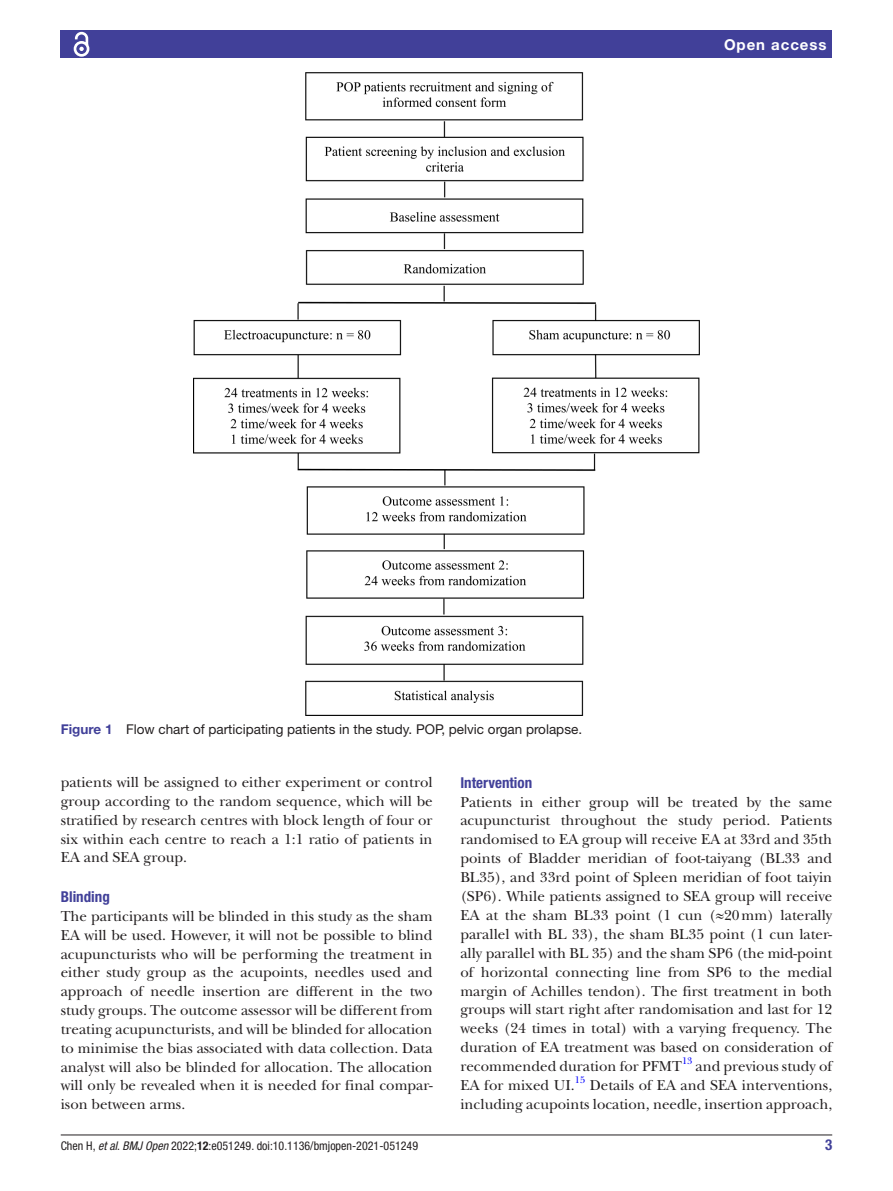
<style>
.page{position:relative;width:893px;height:1191px;background:#fff}
.page>*{position:absolute;margin:0;border:0;box-sizing:border-box;transform-origin:0 0}
.t1{font:15px/18.9px "New Baskerville";color:#231f20;text-align:justify}
.t2{font:700 condensed 15px "Helvetica Neue LT Std";color:#414099}
.t3{font:700 15px "Helvetica Neue LT Std";letter-spacing:.065em;color:#fff}
.t4{font:13.5px "Helvetica Neue LT Std";color:#231f20}
.t5{font:condensed 12px "Helvetica Neue LT Std";color:#231f20}
.t6{font:9.9px "New Baskerville";color:#00f}
.s1{font-weight:700;color:#414099}
.s2{font-style:italic}
.s3{font-weight:700}
</style>
<div class="page">
<hr style="left:61px;top:1134px;width:771px;height:1px;background:#231f20">
<div style="left:61px;top:31px;width:771px;height:27px;background:#414099"></div>
<svg style="left:73px;top:31px;width:17px;height:26px"></svg>
<img style="left:193px;top:73px;width:507px;height:643px">
<p class="t3" style="left:724px;top:35px;width:104px">Open access</p>
<p class="t4" style="left:61px;top:721px;width:523px"><span class="s1">Figure 1</span> Flow chart of participating patients in the study. POP, pelvic organ prolapse.</p>
<p class="t1" style="left:61px;top:773px;width:373px">patients will be assigned to either experiment or control group according to the random sequence, which will be stratified by research centres with block length of four or six within each centre to reach a 1:1 ratio of patients in EA and SEA group.</p>
<p class="t2" style="left:61px;top:887px;width:51px">Blinding</p>
<p class="t1" style="left:61px;top:906px;width:373px">The participants will be blinded in this study as the sham EA will be used. However, it will not be possible to blind acupuncturists who will be performing the treatment in either study group as the acupoints, needles used and approach of needle insertion are different in the two study groups. The outcome assessor will be different from treating acupuncturists, and will be blinded for allocation to minimise the bias associated with data collection. Data analyst will also be blinded for allocation. The allocation will only be revealed when it is needed for final compar&shy;ison between arms.</p>
<p class="t2" style="left:460px;top:773px;width:73px">Intervention</p>
<p class="t1" style="left:460px;top:792px;width:373px">Patients in either group will be treated by the same acupuncturist throughout the study period. Patients randomised to EA group will receive EA at 33rd and 35th points of Bladder meridian of foot-taiyang (BL33 and BL35), and 33rd point of Spleen meridian of foot taiyin (SP6). While patients assigned to SEA group will receive EA at the sham BL33 point (1 cun (≈20mm) laterally parallel with BL 33), the sham BL35 point (1 cun later&shy;ally parallel with BL 35) and the sham SP6 (the mid-point of horizontal connecting line from SP6 to the medial margin of Achilles tendon). The first treatment in both groups will start right after randomisation and last for 12 weeks (24 times in total) with a varying frequency. The duration of EA treatment was based on consideration of recommended duration for PFMT</p>
<p class="t6" style="left:682px;top:1055px;width:12px">13</p>
<p class="t1" style="left:460px;top:1057px;width:373px;text-indent:235px">and previous study of EA for mixed UI.<sup>15</sup> Details of EA and SEA interventions, including acupoints location, needle, insertion approach,</p>
<p class="t5" style="left:61px;top:1138px;width:359px">Chen H, <span class="s2">et al</span>. <span class="s2">BMJ Open</span> 2022;<span class="s3">12</span>:e051249. doi:10.1136/bmjopen-2021-051249</p>
<p class="t2" style="left:825px;top:1135px;width:9px">3</p>
</div>
